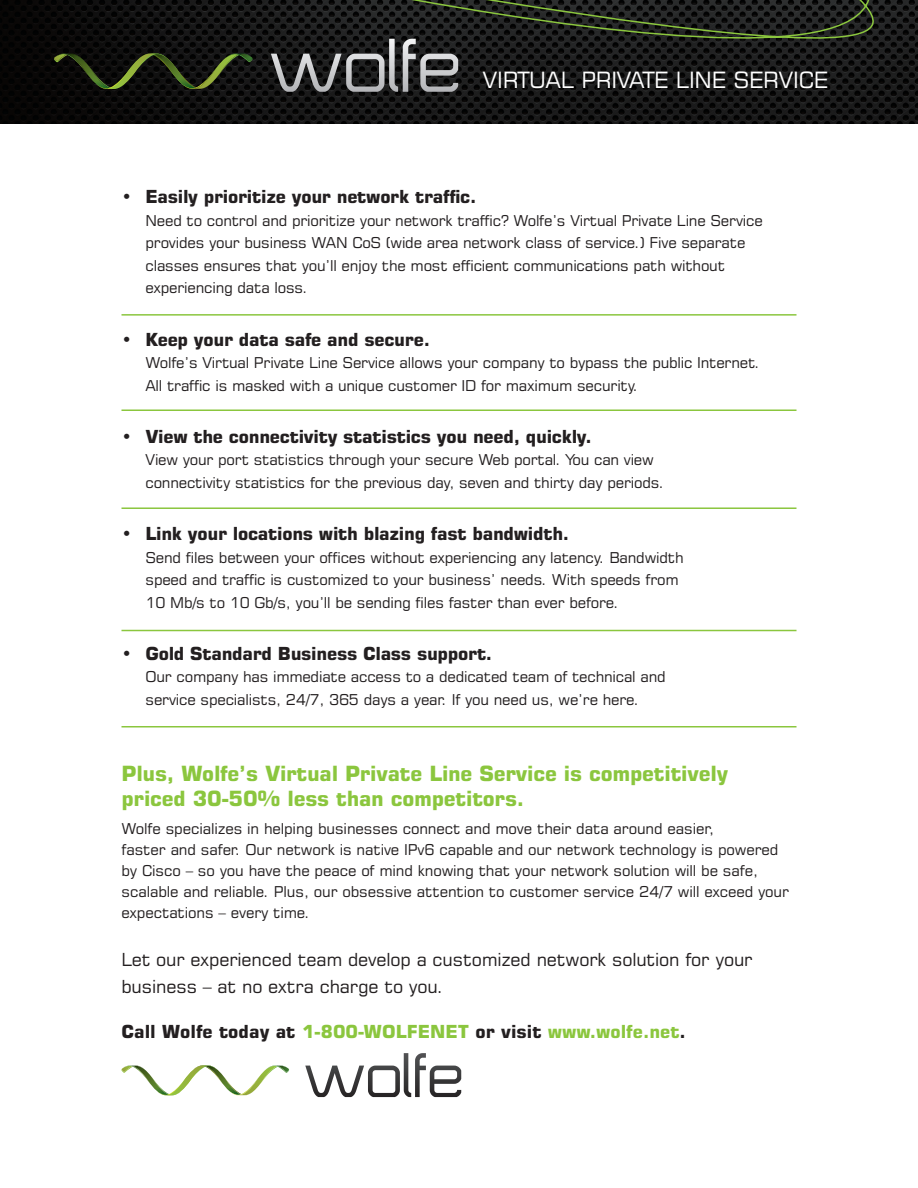
<style>
.page{position:relative;width:918px;height:1188px;background:#fff}
.page>*{position:absolute;margin:0;border:0;box-sizing:border-box;transform-origin:0 0}
.t1{font:22.5px "Square 721 BT";letter-spacing:-.01em;color:#fff}
.t2{font:700 21px/25.5px "Square 721 BT";letter-spacing:-.01em;color:#8bc63e}
.t3{font:700 18px "Square 721 BT";letter-spacing:-.015em;color:#231f20}
.t4{font:18px/27px "Square 721 BT";letter-spacing:-.01em;color:#231f20}
.t5{font:700 18px "Square 721 BT";color:#8bc63e}
.t6{font:15px/22.5px "Square 721 BT";letter-spacing:-.015em;color:#231f20}
.s1{color:#231f20}
</style>
<div class="page">
<hr style="left:122px;top:314px;width:674px;height:2px;background:#8bc63e">
<hr style="left:122px;top:410px;width:674px;height:1px;background:#8bc63e">
<hr style="left:122px;top:507px;width:674px;height:2px;background:#8bc63e">
<hr style="left:122px;top:630px;width:674px;height:1px;background:#8bc63e">
<hr style="left:122px;top:726px;width:674px;height:2px;background:#8bc63e">
<svg style="left:305px;top:1053px;width:156px;height:44px"></svg>
<img style="left:218px;top:1070px;width:11px;height:21px">
<img style="left:141px;top:1070px;width:16px;height:21px">
<svg style="left:121px;top:1066px;width:24px;height:7px"></svg>
<svg style="left:157px;top:1065px;width:61px;height:31px"></svg>
<svg style="left:229px;top:1066px;width:60px;height:29px"></svg>
<img style="left:895px;top:0;width:23px;height:123px">
<svg style="left:0;top:0;width:895px;height:124px;background:#151615"></svg>
<svg style="left:271px;top:39px;width:187px;height:53px;background:#4b4c4d"></svg>
<img style="left:55px;top:62px;width:13px;height:14px">
<img style="left:68px;top:54px;width:28px;height:35px">
<svg style="left:54px;top:54px;width:28px;height:8px"></svg>
<svg style="left:96px;top:52px;width:156px;height:39px;background:#1f2514"></svg>
<h1 class="t1" style="left:483px;top:66px;width:347px">Virtual Private Line Service</h1>
<p class="t3" style="left:122px;top:186px;width:357px">• Easily prioritize your network traffic.</p>
<p class="t6" style="left:145px;top:209px;width:619px;text-indent:-24px">Need to control and prioritize your network traffic? Wolfe’s Virtual Private Line Service provides your business WAN CoS (wide area network class of service.) Five separate classes ensures that you’ll enjoy the most efficient communications path without experiencing data loss.</p>
<p class="t3" style="left:122px;top:328px;width:310px">• Keep your data safe and secure.</p>
<p class="t6" style="left:145px;top:351px;width:616px">Wolfe’s Virtual Private Line Service allows your company to bypass the public I nternet.<br>All traffic is masked with a unique customer I D for maximum security.</p>
<p class="t3" style="left:122px;top:425px;width:472px">• View the connectivity statistics you need, quickly.</p>
<p class="t6" style="left:145px;top:448px;width:520px">View your port statistics through your secure Web portal. You can view connectivity statistics for the previous day, seven and thirty day periods.</p>
<p class="t3" style="left:122px;top:523px;width:449px">• Link your locations with blazing fast bandwidth.</p>
<p class="t6" style="left:145px;top:546px;width:540px">Send files between your offices without experiencing any latency. Bandwidth speed and traffic is customized to your business’ needs. With speeds from<br>10 Mb/s to 10 Gb/s, you’ll be sending files faster than ever before.</p>
<p class="t3" style="left:122px;top:642px;width:372px">• Gold Standard Business Class support.</p>
<p class="t6" style="left:145px;top:665px;width:522px">Our company has immediate access to a dedicated team of technical and service specialists, 24/7, 365 days a year. If you need us, we’re here.</p>
<h2 class="t2" style="left:122px;top:761px;width:608px">Plus, Wolfe’s Virtual Private Line Service is competitively priced 30-50% less than competitors.</h2>
<p class="t6" style="left:122px;top:818px;width:669px;line-height:21px">Wolfe specializes in helping businesses connect and move their data around easier,<br>faster and safer. Our network is native I Pv6 capable and our network technology is powered by Cisco – so you have the peace of mind knowing that your network solution will be safe, scalable and reliable. Plus, our obsessive attention to customer service 24/7 will exceed your expectations – every time.</p>
<p class="t4" style="left:122px;top:946px;width:633px">Let our experienced team develop a customized network solution for your business – at no extra charge to you.</p>
<p class="t5" style="left:122px;top:1021px;width:566px"><span class="s1">Call Wolfe today at</span> 1-800-WOLFENET <span class="s1">or visit</span> www.wolfe.net<span class="s1">.</span></p>
</div>
